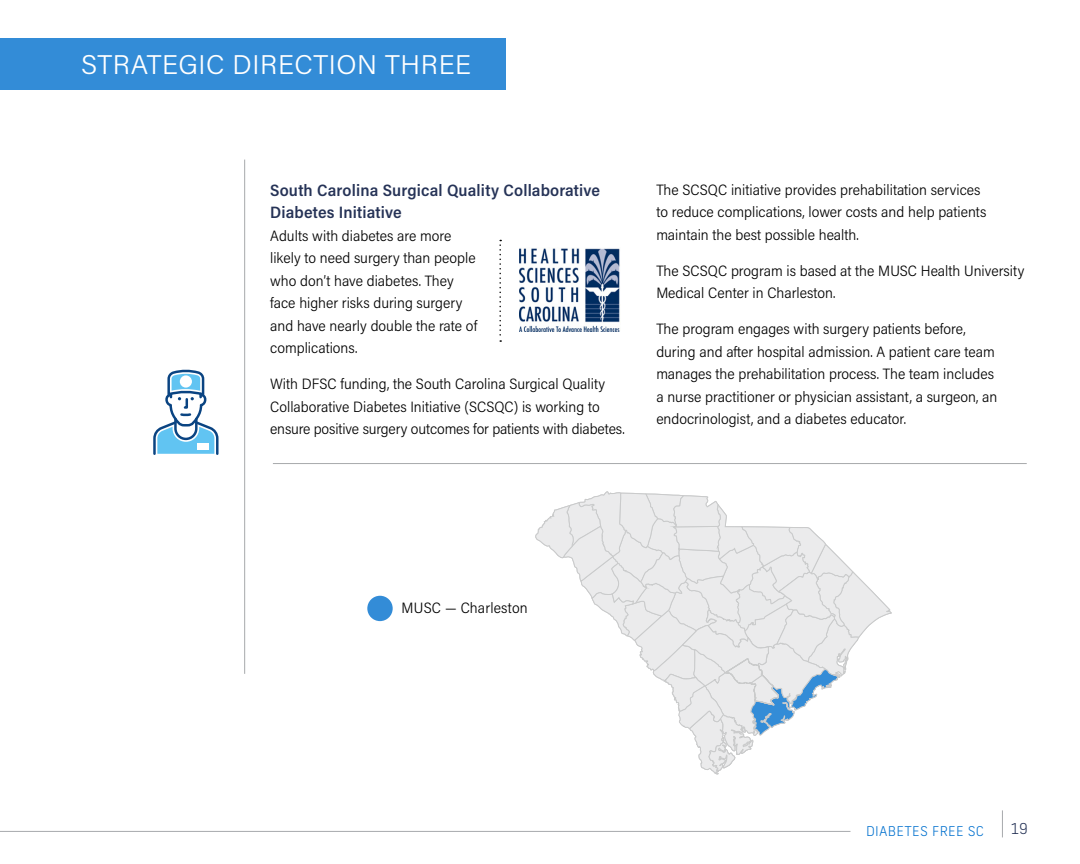
<style>
.page{position:relative;width:1080px;height:864px;background:#fff}
.page>*{position:absolute;margin:0;border:0;box-sizing:border-box;transform-origin:0 0}
.t1{font:300 27px "Acumin Pro";letter-spacing:.02em;color:#fff}
.t2{font:600 16.5px/22.5px "Acumin Pro Semi Cond";letter-spacing:.01em;color:#263357}
.t3{font:300 15px/22.5px "Acumin Pro Semi Cond";color:#000}
.t4{font:300 15px "New Frank";color:#263357}
.t5{font:300 13.5px "New Frank";letter-spacing:.02em;color:#0070ce}
</style>
<div class="page">
<hr style="left:0;top:831px;width:850px;height:1px;background:#a7a9ac">
<svg style="left:1002px;top:810px;width:1px;height:27px"></svg>
<div style="left:0;top:39px;width:505px;height:51px;background:#338cd7"></div>
<svg style="left:536px;top:491px;width:356px;height:284px"></svg>
<div style="left:367px;top:596px;width:26px;height:25px;background:#338cd7;border-radius:50%"></div>
<img style="left:519px;top:248px;width:101px;height:83px">
<hr style="left:244px;top:160px;width:1px;height:514px;background:#a7a9ac">
<svg style="left:153px;top:370px;width:66px;height:85px"></svg>
<div style="left:197px;top:443px;width:12px;height:6px;background:#fff"></div>
<svg style="left:499px;top:240px;width:2px;height:102px"></svg>
<hr style="left:273px;top:463px;width:754px;height:1px;background:#a7a9ac">
<h1 class="t1" style="left:81px;top:46px;width:392px">STRATEGIC DIRECTION THREE</h1>
<p class="t2" style="left:270px;top:178px;width:332px">South Carolina Surgical Quality Collaborative<br>Diabetes Initiative</p>
<p class="t3" style="left:270px;top:224px;width:209px">Adults with diabetes are more likely to need surgery than people who don’t have diabetes. They face higher risks during surgery and have nearly double the rate of complications.</p>
<p class="t3" style="left:270px;top:372px;width:356px">With DFSC funding, the South Carolina Surgical Quality<br>Collaborative Diabetes Initiative (SCSQC) is working to ensure positive surgery outcomes for patients with diabetes.</p>
<p class="t3" style="left:656px;top:178px;width:332px">The SCSQC initiative provides prehabilitation services to reduce complications, lower costs and help patients maintain the best possible health.</p>
<p class="t3" style="left:656px;top:259px;width:370px">The SCSQC program is based at the MUSC Health University<br>Medical Center in Charleston.</p>
<p class="t3" style="left:656px;top:317px;width:343px">The program engages with surgery patients before, during and after hospital admission. A patient care team manages the prehabilitation process. The team includes a nurse practitioner or physician assistant, a surgeon, an endocrinologist, and a diabetes educator.</p>
<p class="t3" style="left:402px;top:596px;width:128px">MUSC — Charleston</p>
<p class="t5" style="left:866px;top:823px;width:120px">DIABETES FREE SC</p>
<p class="t4" style="left:1010px;top:820px;width:19px">19</p>
</div>
